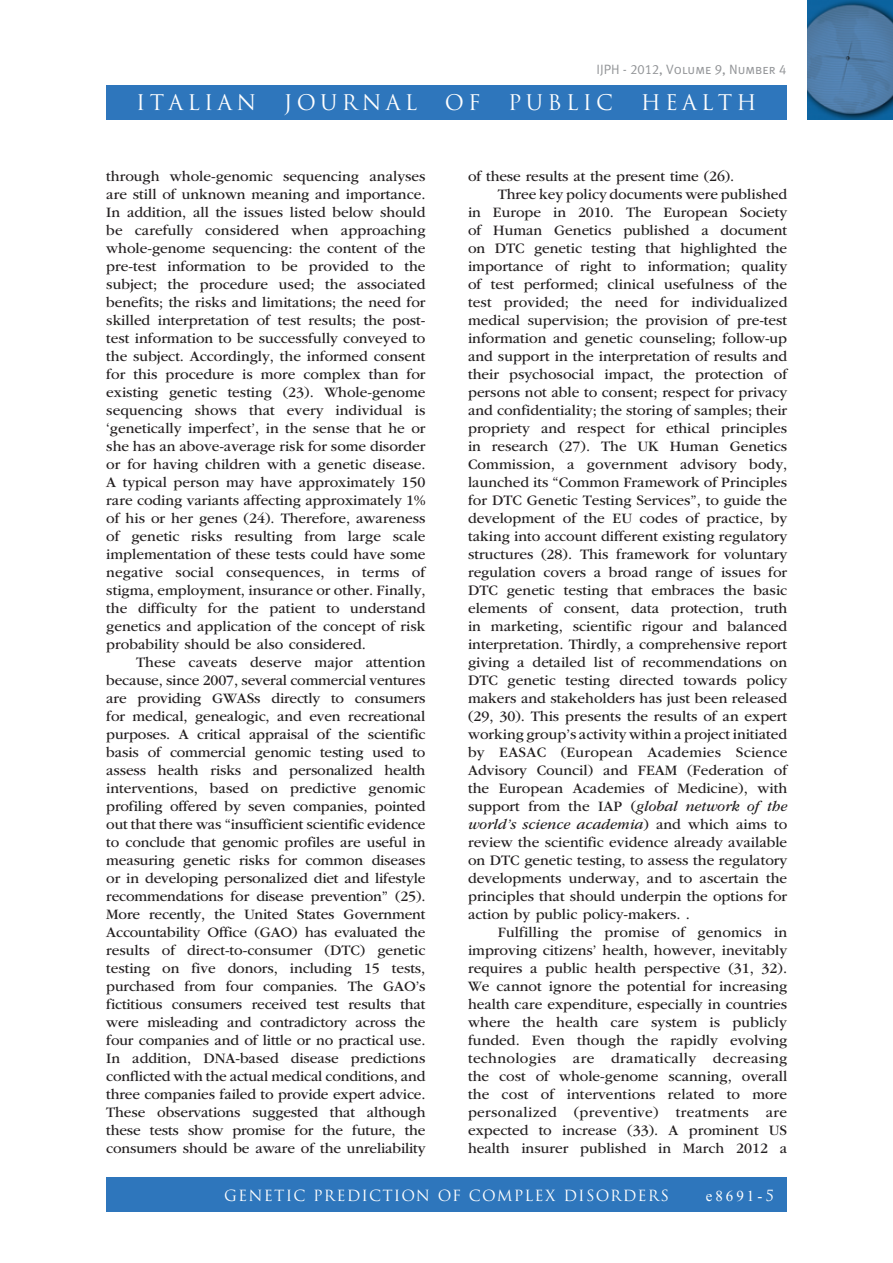
<style>
.page{position:relative;width:893px;height:1263px;background:#fff}
.page>*{position:absolute;margin:0;border:0;box-sizing:border-box;transform-origin:0 0}
.t1{font:21px "Trajan Pro";letter-spacing:.2em;color:#fff}
.t2{font:15px/18px "ITC Garamond Std";color:#231f20;text-align:justify}
.t3{font:15px "ITC Garamond Std";letter-spacing:.02em;color:#231f20}
.t4{font:italic 15px "ITC Garamond Std";color:#231f20}
.t5{font:15px "Trajan Pro";letter-spacing:.075em;color:#fff}
.t6{font:15px "Times New Roman";letter-spacing:.2em;color:#fff}
.t7{font:13.5px "Meta Plus Normal Caps";color:#939598}
.s1{font-style:italic}
.s2{font-style:normal}
.s3{font-family:"Trajan Pro"}
</style>
<div class="page">
<div style="left:106px;top:85px;width:681px;height:34px;background:#2e76bc"></div>
<div style="left:106px;top:1178px;width:681px;height:34px;background:#2e76bc"></div>
<img style="left:808px;top:0;width:85px;height:119px">
<p class="t7" style="left:596px;top:62px;width:192px">IJPH - 2012, Volume 9, Number 4</p>
<h1 class="t1" style="left:136px;top:89px;width:121px">ITALIAN</h1>
<h1 class="t1" style="left:284px;top:89px;width:135px">JOURNAL</h1>
<h1 class="t1" style="left:445px;top:89px;width:37px">OF</h1>
<h1 class="t1" style="left:508px;top:89px;width:106px">PUBLIC</h1>
<h1 class="t1" style="left:641px;top:89px;width:117px">HEALTH</h1>
<p class="t2" style="left:468px;top:167px;width:268px">of these results at the present time (26).</p>
<p class="t2" style="left:498px;top:185px;width:291px">Three key policy documents were published</p>
<p class="t2" style="left:468px;top:203px;width:321px">in Europe in 2010. The European Society</p>
<p class="t2" style="left:468px;top:221px;width:321px">of Human Genetics published a document</p>
<p class="t2" style="left:468px;top:239px;width:321px">on DTC genetic testing that highlighted the</p>
<p class="t2" style="left:468px;top:257px;width:321px">importance of right to information; quality</p>
<p class="t2" style="left:468px;top:275px;width:321px">of test performed; clinical usefulness of the</p>
<p class="t2" style="left:468px;top:293px;width:321px">test provided; the need for individualized</p>
<p class="t2" style="left:468px;top:311px;width:321px">medical supervision; the provision of pre-test</p>
<p class="t2" style="left:468px;top:329px;width:321px">information and genetic counseling; follow-up</p>
<p class="t2" style="left:468px;top:347px;width:321px">and support in the interpretation of results and</p>
<p class="t2" style="left:468px;top:365px;width:321px">their psychosocial impact, the protection of</p>
<p class="t2" style="left:468px;top:383px;width:321px">persons not able to consent; respect for privacy</p>
<p class="t2" style="left:468px;top:401px;width:321px">and confidentiality; the storing of samples; their</p>
<p class="t2" style="left:468px;top:419px;width:321px">propriety and respect for ethical principles</p>
<p class="t2" style="left:468px;top:437px;width:321px">in research (27). The UK Human Genetics</p>
<p class="t2" style="left:468px;top:455px;width:321px">Commission, a government advisory body,</p>
<p class="t2" style="left:468px;top:473px;width:321px">launched its “Common Framework of Principles</p>
<p class="t2" style="left:468px;top:491px;width:321px">for DTC Genetic Testing Services”, to guide the</p>
<p class="t2" style="left:468px;top:509px;width:321px">development of the EU codes of practice, by</p>
<p class="t2" style="left:468px;top:527px;width:321px">taking into account different existing regulatory</p>
<p class="t2" style="left:468px;top:545px;width:321px">structures (28). This framework for voluntary</p>
<p class="t2" style="left:468px;top:563px;width:321px">regulation covers a broad range of issues for</p>
<p class="t2" style="left:468px;top:581px;width:321px">DTC genetic testing that embraces the basic</p>
<p class="t2" style="left:468px;top:599px;width:321px">elements of consent, data protection, truth</p>
<p class="t2" style="left:468px;top:617px;width:321px">in marketing, scientific rigour and balanced</p>
<p class="t2" style="left:468px;top:635px;width:321px">interpretation. Thirdly, a comprehensive report</p>
<p class="t2" style="left:468px;top:653px;width:321px">giving a detailed list of recommendations on</p>
<p class="t2" style="left:468px;top:671px;width:321px">DTC genetic testing directed towards policy</p>
<p class="t2" style="left:468px;top:689px;width:321px">makers and stakeholders has just been released</p>
<p class="t2" style="left:468px;top:707px;width:321px">(29, 30). This presents the results of an expert</p>
<p class="t2" style="left:468px;top:725px;width:321px">working group’s activity within a project initiated</p>
<p class="t2" style="left:468px;top:743px;width:321px">by EASAC (European Academies Science</p>
<p class="t2" style="left:468px;top:761px;width:321px">Advisory Council) and FEAM (Federation of</p>
<p class="t2" style="left:468px;top:779px;width:321px">the European Academies of Medicine), with</p>
<p class="t2" style="left:468px;top:797px;width:321px">support from the IAP (<span class="s1">global network of the</span></p>
<p class="t4" style="left:468px;top:816px;width:321px">world’s science academia<span class="s2">) and which aims to</span></p>
<p class="t2" style="left:468px;top:833px;width:321px">review the scientific evidence already available</p>
<p class="t2" style="left:468px;top:851px;width:321px">on DTC genetic testing, to assess the regulatory</p>
<p class="t2" style="left:468px;top:869px;width:321px">developments underway, and to ascertain the</p>
<p class="t2" style="left:468px;top:887px;width:321px">principles that should underpin the options for</p>
<p class="t2" style="left:468px;top:905px;width:223px">action by public policy-makers. .</p>
<p class="t2" style="left:498px;top:923px;width:291px">Fulfilling the promise of genomics in</p>
<p class="t2" style="left:468px;top:941px;width:321px">improving citizens’ health, however, inevitably</p>
<p class="t2" style="left:468px;top:959px;width:321px">requires a public health perspective (31, 32).</p>
<p class="t2" style="left:468px;top:977px;width:321px">We cannot ignore the potential for increasing</p>
<p class="t2" style="left:468px;top:995px;width:321px">health care expenditure, especially in countries</p>
<p class="t2" style="left:468px;top:1013px;width:320px">where the health care system is publicly</p>
<p class="t2" style="left:468px;top:1031px;width:321px">funded. Even though the rapidly evolving</p>
<p class="t3" style="left:468px;top:1050px;width:321px">technologies are dramatically decreasing</p>
<p class="t2" style="left:468px;top:1067px;width:321px">the cost of whole-genome scanning, overall</p>
<p class="t2" style="left:468px;top:1085px;width:321px">the cost of interventions related to more</p>
<p class="t3" style="left:468px;top:1104px;width:321px">personalized (preventive) treatments are</p>
<p class="t2" style="left:468px;top:1121px;width:321px">expected to increase (33). A prominent US</p>
<p class="t2" style="left:468px;top:1139px;width:321px">health insurer published in March 2012 a</p>
<p class="t6" style="left:706px;top:1185px;width:70px">e8691-<span class="s3">5</span></p>
<p class="t2" style="left:106px;top:167px;width:321px">through whole-genomic sequencing analyses are still of unknown meaning and importance.<br>In addition, all the issues listed below should be carefully considered when approaching whole-genome sequencing: the content of the pre-test information to be provided to the subject; the procedure used; the associated benefits; the risks and limitations; the need for skilled interpretation of test results; the post&shy;test information to be successfully conveyed to the subject. Accordingly, the informed consent for this procedure is more complex than for existing genetic testing (23). Whole-genome sequencing shows that every individual is ‘genetically imperfect’, in the sense that he or she has an above-average risk for some disorder or for having children with a genetic disease.<br>A typical person may have approximately 150 rare coding variants affecting approximately 1% of his or her genes (24). Therefore, awareness of genetic risks resulting from large scale implementation of these tests could have some negative social consequences, in terms of stigma, employment, insurance or other. Finally, the difficulty for the patient to understand genetics and application of the concept of risk probability should be also considered.</p>
<p class="t2" style="left:106px;top:653px;width:321px;text-indent:30px">These caveats deserve major attention because, since 2007, several commercial ventures are providing GWASs directly to consumers for medical, genealogic, and even recreational purposes. A critical appraisal of the scientific basis of commercial genomic testing used to assess health risks and personalized health interventions, based on predictive genomic profiling offered by seven companies, pointed out that there was “insufficient scientific evidence to conclude that genomic profiles are useful in measuring genetic risks for common diseases or in developing personalized diet and lifestyle recommendations for disease prevention” (25).<br>More recently, the United States Government Accountability Office (GAO) has evaluated the results of direct-to-consumer (DTC) genetic testing on five donors, including 15 tests, purchased from four companies. The GAO’s fictitious consumers received test results that were misleading and contradictory across the four companies and of little or no practical use.<br>In addition, DNA-based disease predictions conflicted with the actual medical conditions, and three companies failed to provide expert advice.<br>These observations suggested that although these tests show promise for the future, the consumers should be aware of the unreliability</p>
<p class="t5" style="left:224px;top:1185px;width:26px">GENETIC</p>
<p class="t5" style="left:313px;top:1185px;width:11px">PRE</p>
<p class="t5" style="left:347px;top:1185px;width:27px">DICTION</p>
<p class="t5" style="left:438px;top:1185px;width:12px">OF</p>
<p class="t5" style="left:469px;top:1185px;width:55px">COMPLE</p>
<p class="t5" style="left:545px;top:1185px;width:125px">X DISORDERS</p>
</div>
